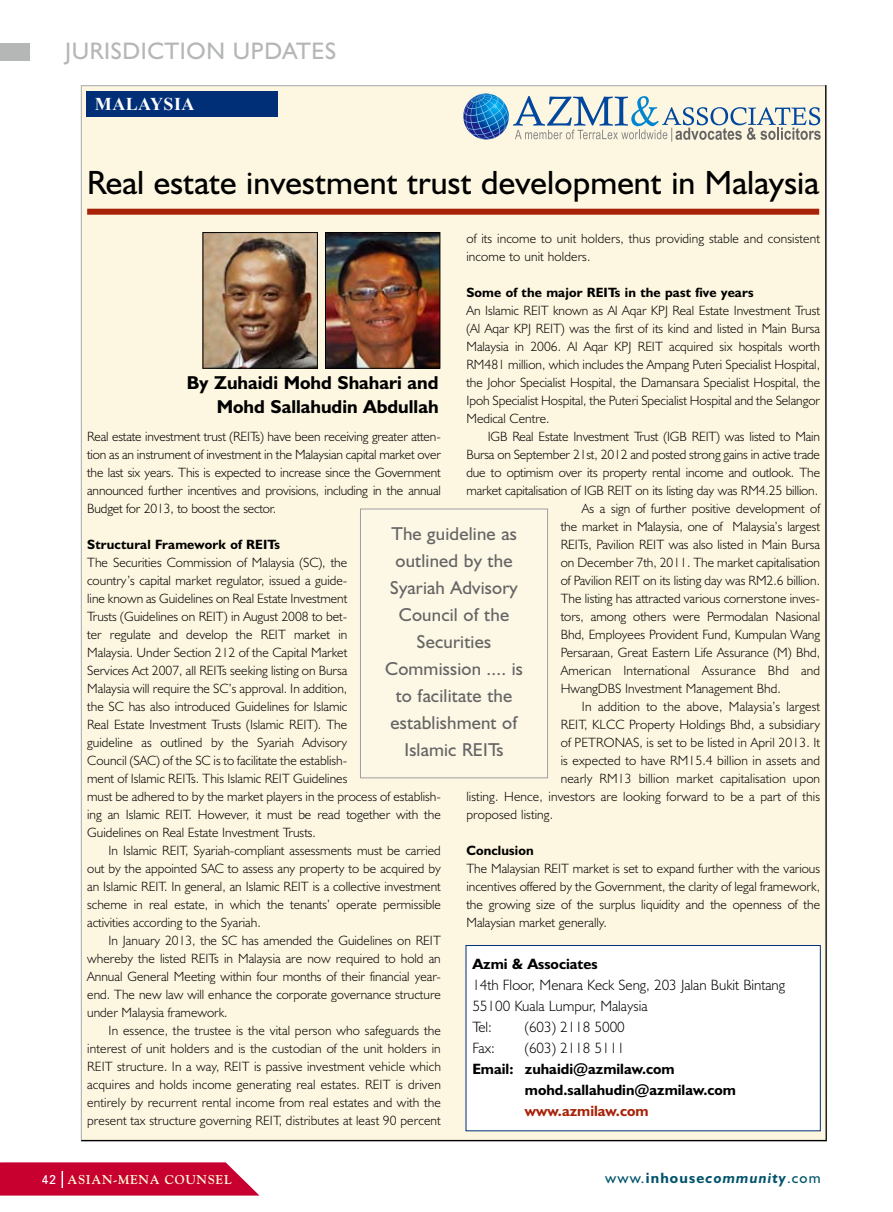
<style>
.page{position:relative;width:893px;height:1212px;background:#fff}
.page>*{position:absolute;margin:0;border:0;box-sizing:border-box;transform-origin:0 0}
.t1{font:33.75px "Humanist 521 BT";letter-spacing:.005em;color:#000}
.t2{font:24px "Humanist 521 BT";letter-spacing:.025em;color:#b5b6b6}
.t3{font:18.75px/27px "Humanist 521 BT";letter-spacing:.01em;color:#666565;text-align:center}
.t4{font:700 18.75px/23.2px "Humanist 521 BT";color:#000;text-align:right}
.t5{font:700 18px "Times New Roman";letter-spacing:.025em;color:#fff}
.t6{font:300 15px/21px "Humanist 521 BT";color:#000}
.t7{font:700 15px/21px "Humanist 521 BT";color:#000}
.t8{font:italic 700 15px "Humanist 521 BT";letter-spacing:.075em;color:#00536a}
.t9{font:700 15px "Humanist 521 BT";color:#a82208}
.t10{font:300 13.5px/18px "Humanist 521 BT";color:#000;text-align:justify}
.t11{font:700 13.5px "Humanist 521 BT";letter-spacing:.01em;color:#000}
.t12{font:700 12.75px "Goudy";letter-spacing:.05em;color:#fffcd7}
.s1{font-family:"Univers";font-weight:400;color:#fff}
.s2{font-weight:400;font-style:normal}
.s3{font-style:normal}
</style>
<div class="page">
<div style="left:0;top:43px;width:30px;height:18px;background:#b5b6b6"></div>
<svg style="left:0;top:1162px;width:259px;height:33px;background:#cb1440"></svg>
<div style="left:80px;top:85px;width:747px;height:1057px;background:#fdf6e0"></div>
<div style="left:86px;top:91px;width:192px;height:26px;background:#002e77"></div>
<div style="left:87px;top:209px;width:732px;height:6px;background:#a82208"></div>
<svg style="left:463px;top:94px;width:358px;height:48px;background:#c0cccd"></svg>
<div style="left:466px;top:945px;width:354px;height:186px;background:#fff"></div>
<div style="left:466px;top:945px;width:355px;height:186px;border:1px solid #002e77"></div>
<img style="left:327px;top:234px;width:111px;height:132px">
<div style="left:325px;top:232px;width:115px;height:136px;border:1px solid #000"></div>
<img style="left:205px;top:234px;width:111px;height:132px">
<div style="left:203px;top:232px;width:115px;height:136px;border:1px solid #000"></div>
<div style="left:360px;top:509px;width:188px;height:269px;background:#fdf8e6"></div>
<div style="left:360px;top:509px;width:188px;height:269px;border:1px solid #9f9fa0"></div>
<h2 class="t2" style="left:65px;top:36px;width:273px">JURISDICTION UPDATES</h2>
<h3 class="t5" style="left:95px;top:94px;width:101px">MALAYSIA</h3>
<h1 class="t1" style="left:87px;top:161px;width:733px">Real estate investment trust development in Malaysia</h1>
<p class="t10" style="left:466px;top:229px;width:355px">of its income to unit holders, thus providing stable and consistent income to unit holders.</p>
<p class="t11" style="left:466px;top:284px;width:289px">Some of the major REITs in the past five years</p>
<p class="t10" style="left:466px;top:301px;width:355px">An Islamic REIT known as Al Aqar KPJ Real Estate Investment Trust (Al Aqar KPJ REIT) was the first of its kind and listed in Main Bursa Malaysia in 2006. Al Aqar KPJ REIT acquired six hospitals worth RM481 million, which includes the Ampang Puteri Specialist Hospital, the Johor Specialist Hospital, the Damansara Specialist Hospital, the Ipoh Specialist Hospital, the Puteri Specialist Hospital and the Selangor Medical Centre.</p>
<p class="t10" style="left:488px;top:427px;width:334px">IGB Real Estate Investment Trust (IGB REIT) was listed to Main</p>
<p class="t10" style="left:466px;top:445px;width:355px">Bursa on September 21st, 2012 and posted strong gains in active trade</p>
<p class="t10" style="left:466px;top:463px;width:355px">due to optimism over its property rental income and outlook. The</p>
<p class="t10" style="left:466px;top:481px;width:353px">market capitalisation of IGB REIT on its listing day was RM4.25 billion.</p>
<p class="t10" style="left:582px;top:499px;width:240px">As a sign of further positive development of</p>
<p class="t10" style="left:561px;top:517px;width:261px">the market in Malaysia, one of Malaysia’s largest</p>
<p class="t10" style="left:561px;top:535px;width:261px">REITs, Pavilion REIT was also listed in Main Bursa</p>
<p class="t10" style="left:561px;top:553px;width:261px">on December 7th, 2011. The market capitalisation</p>
<p class="t10" style="left:561px;top:571px;width:261px">of Pavilion REIT on its listing day was RM2.6 billion.</p>
<p class="t10" style="left:561px;top:589px;width:261px">The listing has attracted various cornerstone inves-</p>
<p class="t10" style="left:561px;top:607px;width:261px">tors, among others were Permodalan Nasional</p>
<p class="t10" style="left:561px;top:625px;width:261px">Bhd, Employees Provident Fund, Kumpulan Wang</p>
<p class="t10" style="left:561px;top:643px;width:261px">Persaraan, Great Eastern Life Assurance (M) Bhd,</p>
<p class="t10" style="left:561px;top:661px;width:261px">American International Assurance Bhd and</p>
<p class="t10" style="left:561px;top:679px;width:222px">HwangDBS Investment Management Bhd.</p>
<p class="t10" style="left:582px;top:697px;width:240px">In addition to the above, Malaysia’s largest</p>
<p class="t10" style="left:561px;top:715px;width:261px">REIT, KLCC Property Holdings Bhd, a subsidiary</p>
<p class="t10" style="left:561px;top:733px;width:261px">of PETRONAS, is set to be listed in April 2013. It</p>
<p class="t10" style="left:561px;top:751px;width:261px">is expected to have RM15.4 billion in assets and</p>
<p class="t10" style="left:561px;top:769px;width:261px">nearly RM13 billion market capitalisation upon</p>
<p class="t10" style="left:466px;top:787px;width:355px">listing. Hence, investors are looking forward to be a part of this</p>
<p class="t10" style="left:466px;top:805px;width:88px">proposed listing.</p>
<p class="t11" style="left:466px;top:842px;width:69px">Conclusion</p>
<p class="t10" style="left:466px;top:859px;width:355px">The Malaysian REIT market is set to expand further with the various incentives offered by the Government, the clarity of legal framework, the growing size of the surplus liquidity and the openness of the Malaysian market generally.</p>
<h3 class="t4" style="left:187px;top:371px;width:253px">By Zuhaidi Mohd Shahari and<br>Mohd Sallahudin Abdullah</h3>
<p class="t10" style="left:87px;top:427px;width:355px">Real estate investment trust (REITs) have been receiving greater atten&shy;tion as an instrument of investment in the Malaysian capital market over the last six years. This is expected to increase since the Government announced further incentives and provisions, including in the annual Budget for 2013, to boost the sector.</p>
<p class="t11" style="left:87px;top:536px;width:194px">Structural Framework of REITs</p>
<p class="t10" style="left:87px;top:553px;width:355px;text-align:left">The Securities Commission of Malaysia (SC), the<br>country’s capital market regulator, issued a guide-<br>line known as Guidelines on Real Estate Investment<br>Trusts (Guidelines on REIT) in August 2008 to bet-<br>ter regulate and develop the REIT market in<br>Malaysia. Under Section 212 of the Capital Market<br>Services Act 2007, all REITs seeking listing on Bursa<br>Malaysia will require the SC’s approval. In addition,<br>the SC has also introduced Guidelines for Islamic<br>Real Estate Investment Trusts (Islamic REIT). The<br>guideline as outlined by the Syariah Advisory<br>Council (SAC) of the SC is to facilitate the establish-<br>ment of Islamic REITs. This Islamic REIT Guidelines<br>must be adhered to by the market players in the process of establish&shy;ing an Islamic REIT. However, it must be read together with the Guidelines on Real Estate Investment Trusts.</p>
<p class="t10" style="left:87px;top:841px;width:355px;text-indent:21px">In Islamic REIT, Syariah-compliant assessments must be carried out by the appointed SAC to assess any property to be acquired by an Islamic REIT. In general, an Islamic REIT is a collective investment scheme in real estate, in which the tenants’ operate permissible activities according to the Syariah.</p>
<p class="t10" style="left:87px;top:931px;width:355px;text-indent:21px">In January 2013, the SC has amended the Guidelines on REIT whereby the listed REITs in Malaysia are now required to hold an Annual General Meeting within four months of their financial year&shy;end. The new law will enhance the corporate governance structure under Malaysia framework.</p>
<p class="t10" style="left:87px;top:1021px;width:355px;text-indent:21px">In essence, the trustee is the vital person who safeguards the interest of unit holders and is the custodian of the unit holders in REIT structure. In a way, REIT is passive investment vehicle which acquires and holds income generating real estates. REIT is driven entirely by recurrent rental income from real estates and with the present tax structure governing REIT, distributes at least 90 percent</p>
<h3 class="t3" style="left:385px;top:519px;width:139px">The guideline as outlined by the<br>Syariah Advisory<br>Council of the<br>Securities<br>Commission .... is to facilitate the establishment of<br>Islamic REITs</h3>
<p class="t7" style="left:472px;top:953px;width:127px">Azmi &amp; Associates</p>
<p class="t6" style="left:472px;top:974px;width:314px">14th Floor, Menara Keck Seng, 203 Jalan Bukit Bintang<br>55100 Kuala Lumpur, Malaysia<br>Tel:</p>
<p class="t6" style="left:525px;top:1016px;width:102px">(603) 2118 5000</p>
<p class="t6" style="left:472px;top:1037px;width:24px">Fax:</p>
<p class="t6" style="left:525px;top:1037px;width:102px">(603) 2118 5111</p>
<p class="t7" style="left:525px;top:1058px;width:213px;text-indent:-52px">Email: zuhaidi@azmilaw.com mohd.sallahudin@azmilaw.com</p>
<p class="t9" style="left:525px;top:1101px;width:125px">www.azmilaw.com</p>
<p class="t12" style="left:42px;top:1172px;width:192px"><span class="s1">42</span> ASIAN-MENA COUNSEL</p>
<p class="t8" style="left:605px;top:1169px;width:217px"><span class="s2">www.</span><span class="s3">inhouse</span>community<span class="s2">.com</span></p>
</div>
